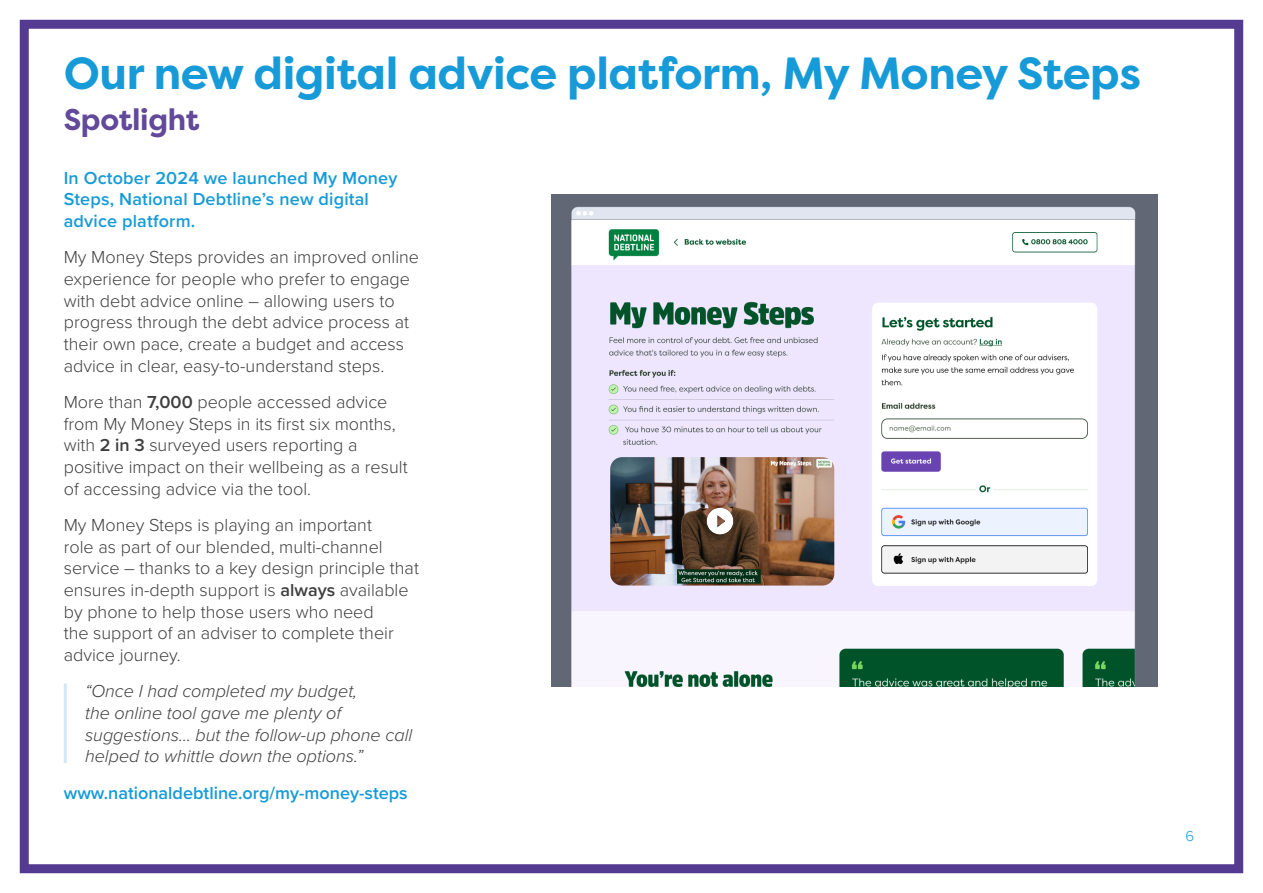
<style>
.page{position:relative;width:1263px;height:893px;background:#fff}
.page>*{position:absolute;margin:0;border:0;box-sizing:border-box;transform-origin:0 0}
._28_Chevin_Medium_Light_Blue{font:700 45px "Filson Pro";letter-spacing:-.01em;color:#169bd8}
._28_Chevin_Medium_Light_Blue-2{font:700 30px "Filson Pro";letter-spacing:-.01em;color:#624999}
.t1{font:300 18px/21.6px "Proxima Nova";color:#3e3e3f}
.t2{font:italic 300 18px/21.6px "Proxima Nova";color:#3e3e3f}
.t3{font:600 18px/21.6px "Proxima Nova";letter-spacing:.01em;color:#169bd8}
.t4{font:300 15px "Proxima Nova";color:#169bd8}
.s1{font-weight:600}
</style>
<div class="page">
<div style="left:20px;top:20px;width:1223px;height:853px;border:9px solid #553a91"></div>
<img style="left:551px;top:195px;width:606px;height:492px">
<div style="left:582px;top:453px;width:272px;height:27px;background:#eee5ff"></div>
<div style="left:594px;top:479px;width:272px;height:43px;background:#eee5ff"></div>
<img style="left:576px;top:521px;width:272px;height:22px">
<img style="left:588px;top:543px;width:272px;height:44px">
<img style="left:610px;top:457px;width:224px;height:128px">
<img style="left:704px;top:505px;width:32px;height:32px">
<hr style="left:64px;top:684px;width:3px;height:79px;background:#d4e7f6">
<p class="_28_Chevin_Medium_Light_Blue" style="left:64px;top:45px;width:1079px">Our new digital advice platform, My Money Steps</p>
<p class="_28_Chevin_Medium_Light_Blue-2" style="left:64px;top:100px;width:137px">Spotlight</p>
<p class="t3" style="left:64px;top:166px;width:335px">In October 2024 we launched My Money<br>Steps, National Debtline’s new digital advice platform.</p>
<p class="t1" style="left:64px;top:246px;width:357px">My Money Steps provides an improved online experience for people who prefer to engage with debt advice online – allowing users to progress through the debt advice process at their own pace, create a budget and access advice in clear, easy-to-understand steps.</p>
<p class="t1" style="left:64px;top:390px;width:345px">More than <span class="s1">7,000</span> people accessed advice from My Money Steps in its first six months, with <span class="s1">2 in 3</span> surveyed users reporting a positive impact on their wellbeing as a result of accessing advice via the tool.</p>
<p class="t1" style="left:64px;top:513px;width:357px">My Money Steps is playing an important<br>role as part of our blended, multi-channel service – thanks to a key design principle that ensures in-depth support is <span class="s1">always</span> available by phone to help those users who need<br>the support of an adviser to complete their advice journey.</p>
<p class="t2" style="left:85px;top:680px;width:329px">“Once I had completed my budget,<br>the online tool gave me plenty of suggestions… but the follow-up phone call helped to whittle down the options.”</p>
<p class="t3" style="left:64px;top:781px;width:345px">www.nationaldebtline.org/my-money-steps</p>
<p class="t4" style="left:1185px;top:825px;width:10px">6</p>
</div>
